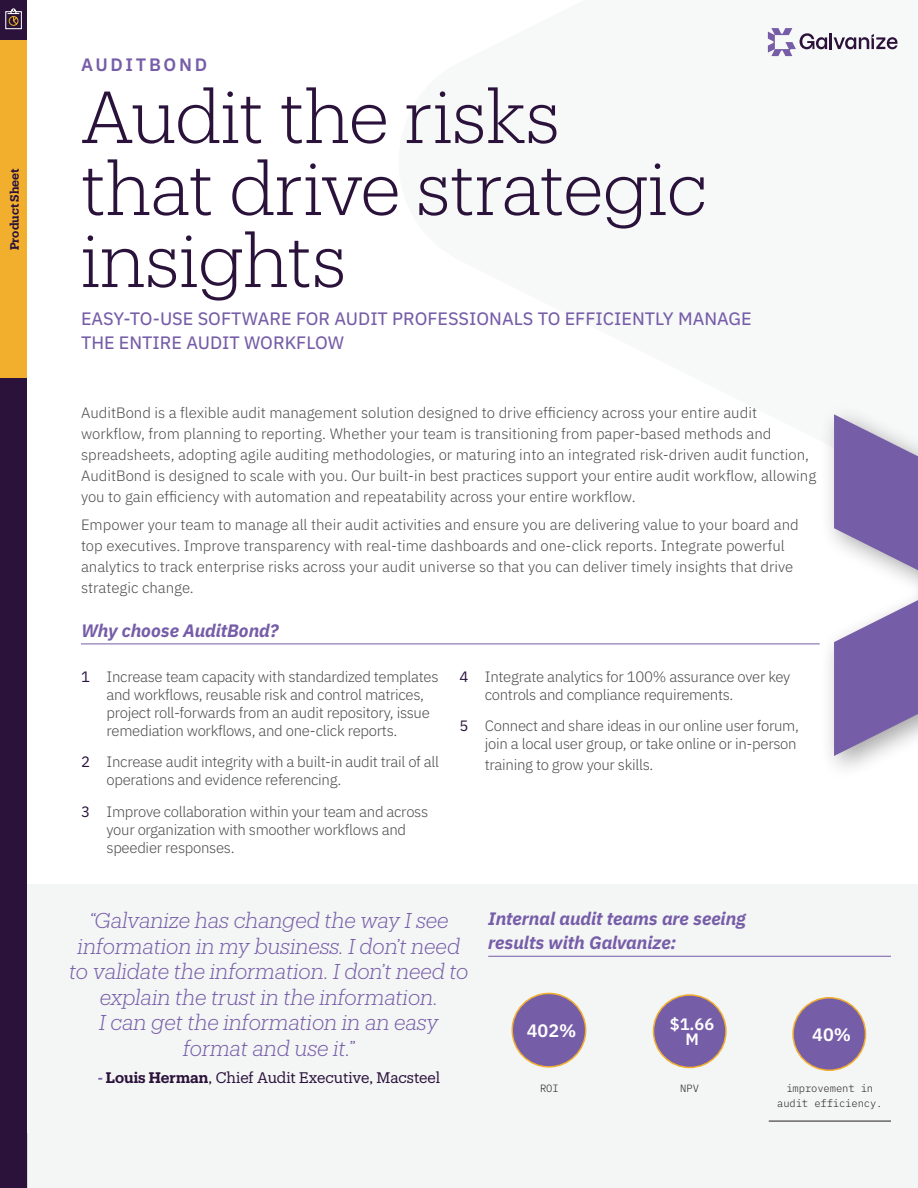
<style>
.page{position:relative;width:918px;height:1188px;background:#fff}
.page>*{position:absolute;margin:0;border:0;box-sizing:border-box;transform-origin:0 0}
.Sheet_Title{font:300 72px/72px "Produkt";letter-spacing:-.005em;color:#2a123b}
.Intro{font:italic 300 21px/25.5px "Produkt";color:#765da8;text-align:center}
.Intro_Header{font:18px/24px "IBM Plex Sans Text";color:#765da8}
.Sectionheads{font:italic 700 18px/24px "IBM Plex Sans";color:#765da8}
.Sheet_Name{font:600 18px "IBM Plex Sans";letter-spacing:.15em;color:#765da8}
.Stats{font:600 18px "IBM Plex Sans";color:#fff}
.Stats-2{font:600 16.5px/15px "IBM Plex Sans";color:#fff;text-align:center}
.Intro-2{font:300 15px/18px "IBM Plex Sans";letter-spacing:-.005em;color:#4b4c4d}
.Intro-3{font:15px "Produkt";letter-spacing:-.005em;color:#2a123b}
.t1{font:600 11.85px "Produkt";letter-spacing:-.005em;color:#2a123b}
.Stats_Copy{font:300 10.5px/15px "IBM Plex Mono";letter-spacing:-.01em;color:#231f20;text-align:center}
.s1{font-weight:400;color:#2a123b}
.s2{font-weight:600;color:#765da8}
.s3{font-weight:600}
</style>
<div class="page">
<div style="left:820px;top:403px;width:98px;height:378px;background:#231f20;opacity:.4"></div>
<svg style="left:834px;top:414px;width:84px;height:342px"></svg>
<hr style="left:81px;top:644px;width:739px;height:1px;background:#765da8">
<div style="left:27px;top:1132px;width:891px;height:56px;background:#f4f5f5"></div>
<div style="left:27px;top:884px;width:891px;height:248px;background:#f4f5f5"></div>
<hr style="left:488px;top:956px;width:403px;height:1px;background:#765da8">
<hr style="left:769px;top:1121px;width:122px;height:1px;background:#231f20">
<div style="left:512px;top:993px;width:74px;height:74px;background:#765da8;border-radius:50%"></div>
<div style="left:512px;top:993px;width:74px;height:75px;border:2px solid #f2af2e;border-radius:50%"></div>
<div style="left:793px;top:998px;width:73px;height:72px;background:#765da8;border-radius:50%"></div>
<div style="left:792px;top:997px;width:74px;height:74px;border:2px solid #f2af2e;border-radius:50%"></div>
<div style="left:653px;top:995px;width:73px;height:72px;background:#765da8;border-radius:50%"></div>
<div style="left:653px;top:994px;width:74px;height:74px;border:2px solid #f2af2e;border-radius:50%"></div>
<svg style="left:768px;top:28px;width:129px;height:28px"></svg>
<div style="left:0;top:0;width:27px;height:1188px;background:#2a123b"></div>
<svg style="left:5px;top:8px;width:17px;height:21px"></svg>
<div style="left:0;top:40px;width:27px;height:338px;background:#f2af2e"></div>
<p class="t1" style="left:6px;top:250px;width:83px;rotate:-90deg">Product Sheet</p>
<p class="Sheet_Name" style="left:81px;top:51px;width:128px">AUDITBOND</p>
<p class="Sheet_Title" style="left:81px;top:77px;width:628px">Audit the risks that drive strategic insights</p>
<p class="Intro_Header" style="left:81px;top:305px;width:672px">EASY-TO-USE SOFTWARE FOR AUDIT PROFESSIONALS TO EFFICIENTLY MANAGE<br>THE ENTIRE AUDIT WORKFLOW</p>
<p class="Intro-2" style="left:81px;top:401px;width:737px;line-height:21px">AuditBond is a flexible audit management solution designed to drive efficiency across your entire audit workflow, from planning to reporting. Whether your team is transitioning from paper-based methods and spreadsheets, adopting agile auditing methodologies, or maturing into an integrated risk-driven audit function, AuditBond is designed to scale with you. Our built-in best practices support your entire audit workflow, allowing you to gain efficiency with automation and repeatability across your entire workflow.</p>
<p class="Intro-2" style="left:81px;top:512px;width:719px;line-height:21px">Empower your team to manage all their audit activities and ensure you are delivering value to your board and top executives. Improve transparency with real-time dashboards and one-click reports. Integrate powerful analytics to track enterprise risks across your audit universe so that you can deliver timely insights that drive strategic change.</p>
<p class="Sectionheads" style="left:81px;top:617px;width:199px">Why choose AuditBond?</p>
<p class="Intro-2" style="left:106px;top:666px;width:334px;text-indent:-26px"><span class="s1">1</span> Increase team capacity with standardized templates and workflows, reusable risk and control matrices, project roll-forwards from an audit repository, issue remediation workflows, and one-click reports.</p>
<p class="Intro-2" style="left:106px;top:752px;width:334px;text-indent:-26px"><span class="s1">2</span> Increase audit integrity with a built-in audit trail of all operations and evidence referencing.</p>
<p class="Intro-2" style="left:106px;top:801px;width:323px;text-indent:-26px"><span class="s1">3</span> Improve collaboration within your team and across your organization with smoother workflows and speedier responses.</p>
<p class="Intro-2" style="left:485px;top:666px;width:307px;text-indent:-26px"><span class="s1">4</span> Integrate analytics for 100% assurance over key controls and compliance requirements.</p>
<p class="Intro-2" style="left:459px;top:716px;width:341px;text-align:right"><span class="s1">5</span> Connect and share ideas in our online user forum, join a local user group, or take online or in-person</p>
<p class="Intro-2" style="left:485px;top:755px;width:170px">training to grow your skills.</p>
<p class="Intro" style="left:69px;top:907px;width:401px">“Galvanize has changed the way I see information in my business. I don’t need to validate the information. I don’t need to explain the trust in the information.<br>I can get the information in an easy format and use it.”</p>
<p class="Intro-3" style="left:98px;top:1067px;width:344px"><span class="s2">-</span> <span class="s3">Louis Herman</span>, Chief Audit Executive, Macsteel</p>
<p class="Sectionheads" style="left:488px;top:905px;width:259px">Internal audit teams are seeing results with Galvanize:</p>
<p class="Stats-2" style="left:670px;top:1015px;width:46px">$1.66<br>M</p>
<p class="Stats" style="left:527px;top:1017px;width:51px">402%</p>
<p class="Stats" style="left:812px;top:1020px;width:40px">40%</p>
<p class="Stats_Copy" style="left:540px;top:1080px;width:20px">ROI</p>
<p class="Stats_Copy" style="left:680px;top:1080px;width:20px">NPV</p>
<p class="Stats_Copy" style="left:777px;top:1080px;width:107px">improvement in audit efficiency.</p>
</div>
